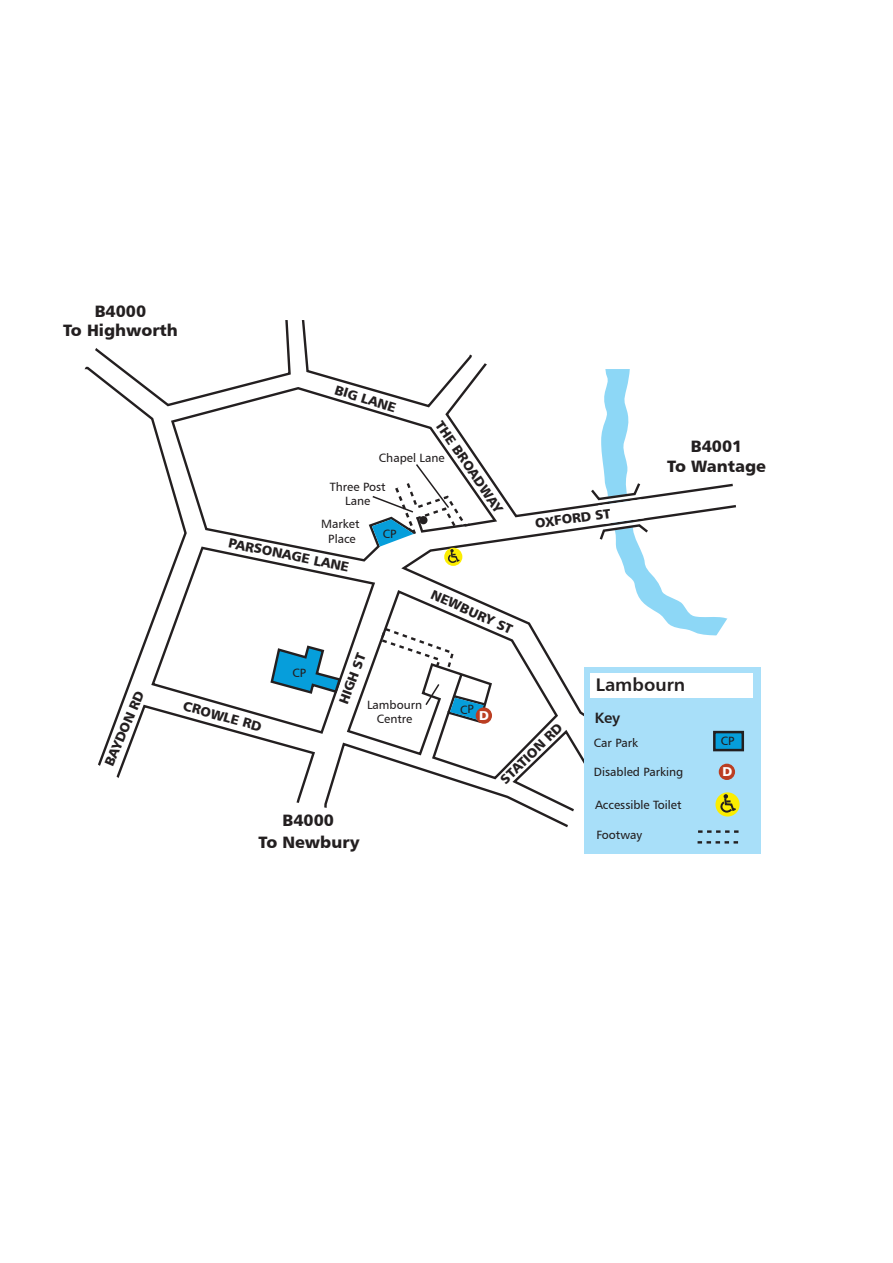
<style>
.page{position:relative;width:893px;height:1263px;background:#fff}
.page>*{position:absolute;margin:0;border:0;box-sizing:border-box;transform-origin:0 0}
.t1{font:18.3px "Humanist 777 BT Bold B";color:#231f20}
.t2{font:16.5px/19.8px "Humanist 777 BT Black B";color:#231f20;text-align:center}
.t3{font:15px "Humanist 777 BT Bold B";color:#231f20}
.t4{font:13.5px "Humanist 777 BT Black B";color:#231f20}
.t5{font:12.9px "Humanist 777 BT Black B";color:#fff}
.t6{font:12px/14.4px "Humanist 777 BT Roman B";color:#231f20;text-align:center}
</style>
<div class="page">
<svg style="left:601px;top:369px;width:160px;height:299px"></svg>
<svg style="left:84px;top:320px;width:403px;height:435px"></svg>
<div style="left:584px;top:668px;width:177px;height:186px;background:#a8dff9"></div>
<svg style="left:150px;top:462px;width:522px;height:366px"></svg>
<div style="left:713px;top:731px;width:31px;height:20px;background:#069edb;border:3px solid #231f20"></div>
<svg style="left:698px;top:830px;width:41px;height:3px"></svg>
<svg style="left:698px;top:841px;width:41px;height:2px"></svg>
<div style="left:591px;top:674px;width:162px;height:24px;background:#fff"></div>
<svg style="left:715px;top:792px;width:25px;height:24px"></svg>
<svg style="left:721px;top:794px;width:17px;height:20px"></svg>
<div style="left:719px;top:764px;width:16px;height:16px;background:#bb3e22;border-radius:50%"></div>
<div style="left:476px;top:707px;width:16px;height:17px;background:#bb3e22;border-radius:50%"></div>
<h2 class="t2" style="left:63px;top:300px;width:116px">B4000<br>To Highworth</h2>
<p class="t4" style="left:338px;top:381px;width:65px;rotate:17deg">BIG LANE</p>
<p class="t4" style="left:446px;top:417px;width:110px;rotate:56deg">THE BROADWAY</p>
<p class="t6" style="left:379px;top:450px;width:67px">Chapel Lane</p>
<p class="t6" style="left:330px;top:479px;width:57px">Three Post<br>Lane</p>
<p class="t6" style="left:321px;top:517px;width:40px">Market<br>Place</p>
<p class="t4" style="left:231px;top:534px;width:124px;rotate:12deg">PARSONAGE LANE</p>
<p class="t6" style="left:383px;top:526px;width:15px">CP</p>
<p class="t4" style="left:435px;top:586px;width:89px;rotate:24deg">NEWBURY ST</p>
<p class="t4" style="left:534px;top:514px;width:78px;rotate:-7deg">OXFORD ST</p>
<h2 class="t2" style="left:667px;top:436px;width:100px">B4001<br>To Wantage</h2>
<p class="t4" style="left:101px;top:762px;width:82px;rotate:-67deg">BAYDON RD</p>
<p class="t4" style="left:186px;top:697px;width:82px;rotate:15deg">CROWLE RD</p>
<p class="t6" style="left:292px;top:665px;width:15px">CP</p>
<p class="t4" style="left:335px;top:700px;width:55px;rotate:-69deg">HIGH ST</p>
<p class="t6" style="left:367px;top:697px;width:57px">Lambourn<br>Centre</p>
<h2 class="t2" style="left:282px;top:810px;width:53px">B4000</h2>
<h2 class="t2" style="left:259px;top:832px;width:103px">To Newbury</h2>
<p class="t6" style="left:460px;top:702px;width:15px">CP</p>
<p class="t5" style="left:479px;top:707px;width:11px">D</p>
<p class="t4" style="left:497px;top:775px;width:82px;rotate:-44deg">STATION RD</p>
<h1 class="t1" style="left:596px;top:673px;width:91px">Lambourn</h1>
<p class="t3" style="left:595px;top:708px;width:27px">Key</p>
<p class="t6" style="left:594px;top:736px;width:46px">Car Park</p>
<p class="t6" style="left:721px;top:733px;width:15px">CP</p>
<p class="t6" style="left:594px;top:764px;width:91px">Disabled Parking</p>
<p class="t5" style="left:722px;top:763px;width:11px">D</p>
<p class="t6" style="left:595px;top:797px;width:88px">Accessible Toilet</p>
<p class="t6" style="left:596px;top:827px;width:47px">Footway</p>
</div>
